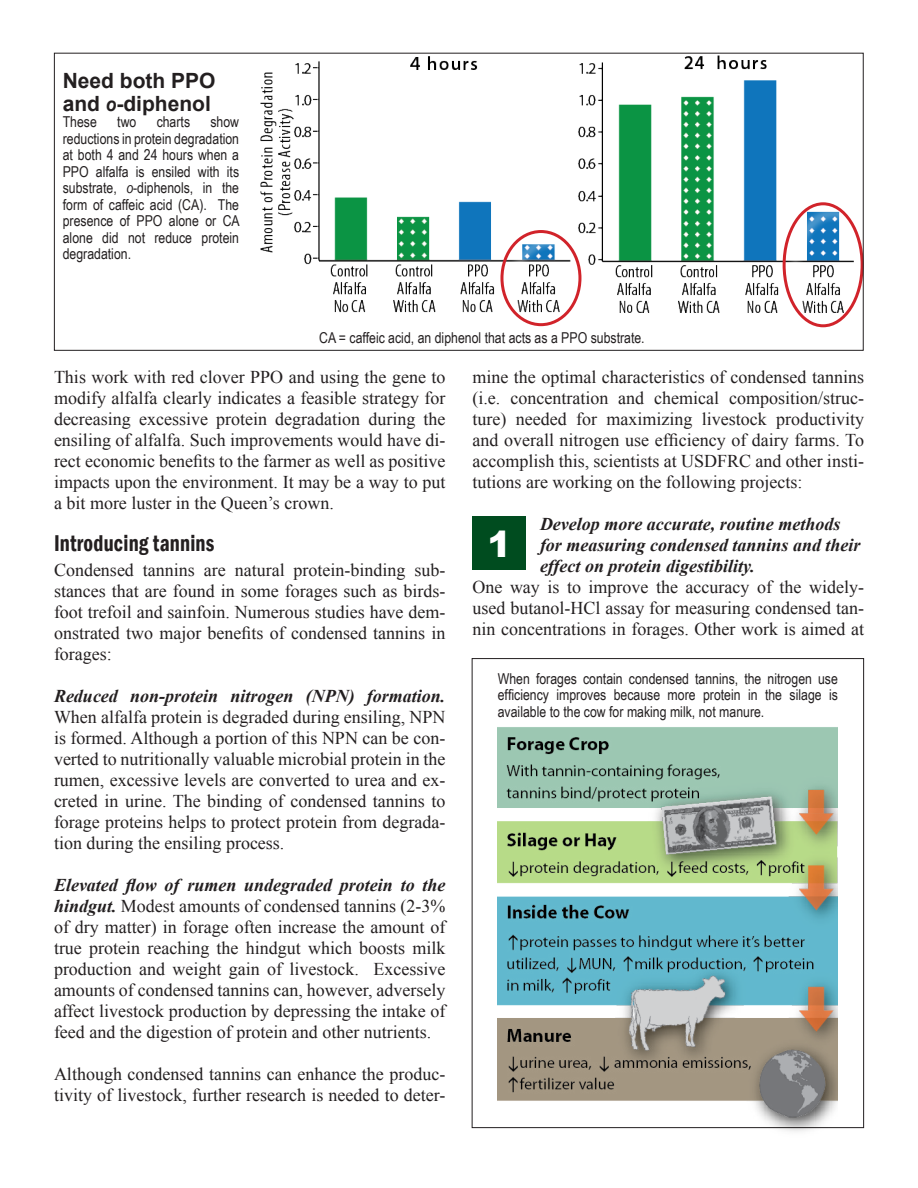
<style>
.page{position:relative;width:918px;height:1188px;background:#fff}
.page>*{position:absolute;margin:0;border:0;box-sizing:border-box;transform-origin:0 0}
.t1{font:900 36px "Arial";color:#fff}
.subhead{font:600 condensed 23.55px "Franklin Gothic";letter-spacing:.01em;color:#231f20;scale:.89 1}
.t2{font:700 21px "Arial";color:#231f20}
.copy{font:18px/21px "Times New Roman";color:#231f20;text-align:justify}
.copy-2{font:italic 700 18px/21px "Times New Roman";color:#231f20}
.t3{font:15px/16.5px "Arial Narrow";color:#231f20;text-align:justify}
.s1{font-style:italic;font-size:19.35px}
.s2{font-style:italic}
.s3{font-weight:700;font-style:italic}
</style>
<div class="page">
<div style="left:472px;top:516px;width:54px;height:54px;background:#004c1f"></div>
<img style="left:498px;top:727px;width:340px;height:405px">
<img style="left:260px;top:55px;width:558px;height:258px">
<div style="left:785px;top:205px;width:97px;height:141px;background:#fff;opacity:.75"></div>
<div style="left:783px;top:202px;width:81px;height:125px;border:3px solid #d1232a;border-radius:50%"></div>
<div style="left:503px;top:233px;width:97px;height:112px;background:#fff;opacity:.75"></div>
<div style="left:500px;top:230px;width:81px;height:96px;border:3px solid #d1232a;border-radius:50%"></div>
<p class="t2" style="left:63px;top:67px;width:154px">Need both PPO</p>
<p class="t2" style="left:63px;top:90px;width:150px">and <span class="s1">o</span>-diphenol</p>
<p class="t3" style="left:63px;top:113px;width:36px">These</p>
<p class="t3" style="left:117px;top:113px;width:21px">two</p>
<p class="t3" style="left:157px;top:113px;width:35px">charts</p>
<p class="t3" style="left:63px;top:113px;width:179px;text-indent:148px">show reductions in protein degradation at both 4 and 24 hours when a PPO alfalfa is ensiled with its substrate, <span class="s2">o</span>-diphenols, in the form of caffeic acid (CA). The presence of PPO alone or CA alone did not reduce protein degradation.</p>
<p class="t3" style="left:319px;top:329px;width:327px">CA = caffeic acid, an diphenol that acts as a PPO substrate.</p>
<p class="copy" style="left:54px;top:366px;width:393px">This work with red clover PPO and using the gene to modify alfalfa clearly indicates a feasible strategy for decreasing excessive protein degradation during the ensiling of alfalfa. Such improvements would have di&shy;rect economic benefits to the farmer as well as positive impacts upon the environment. It may be a way to put a bit more luster in the Queen’s crown.</p>
<p class="subhead" style="left:54px;top:527px;width:182px">Introducing tannins</p>
<p class="copy" style="left:54px;top:560px;width:393px">Condensed tannins are natural protein-binding sub&shy;stances that are found in some forages such as birds&shy;foot trefoil and sainfoin. Numerous studies have dem&shy;onstrated two major benefits of condensed tannins in forages:</p>
<p class="copy" style="left:54px;top:686px;width:393px"><span class="s3">Reduced non-protein nitrogen (NPN) formation.<br></span>When alfalfa protein is degraded during ensiling, NPN is formed. Although a portion of this NPN can be con&shy;verted to nutritionally valuable microbial protein in the rumen, excessive levels are converted to urea and ex&shy;creted in urine. The binding of condensed tannins to forage proteins helps to protect protein from degrada&shy;tion during the ensiling process.</p>
<p class="copy" style="left:54px;top:875px;width:393px"><span class="s3">Elevated flow of rumen undegraded protein to the hindgut.</span> Modest amounts of condensed tannins (2-3% of dry matter) in forage often increase the amount of true protein reaching the hindgut which boosts milk production and weight gain of livestock. Excessive amounts of condensed tannins can, however, adversely affect livestock production by depressing the intake of feed and the digestion of protein and other nutrients.</p>
<p class="copy" style="left:54px;top:1064px;width:393px">Although condensed tannins can enhance the produc&shy;tivity of livestock, further research is needed to deter-</p>
<p class="copy" style="left:472px;top:366px;width:393px">mine the optimal characteristics of condensed tannins (i.e. concentration and chemical composition/struc&shy;ture) needed for maximizing livestock productivity and overall nitrogen use efficiency of dairy farms. To accomplish this, scientists at USDFRC and other insti&shy;tutions are working on the following projects:</p>
<p class="t1" style="left:487px;top:518px;width:26px">1</p>
<p class="copy-2" style="left:540px;top:513px;width:322px">Develop more accurate, routine methods for measuring condensed tannins and their effect on protein digestibility.</p>
<p class="copy" style="left:472px;top:576px;width:393px">One way is to improve the accuracy of the widely&shy;used butanol-HCl assay for measuring condensed tan&shy;nin concentrations in forages. Other work is aimed at</p>
<p class="t3" style="left:498px;top:670px;width:342px">When forages contain condensed tannins, the nitrogen use efficiency improves because more protein in the silage is available to the cow for making milk, not manure.</p>
</div>
